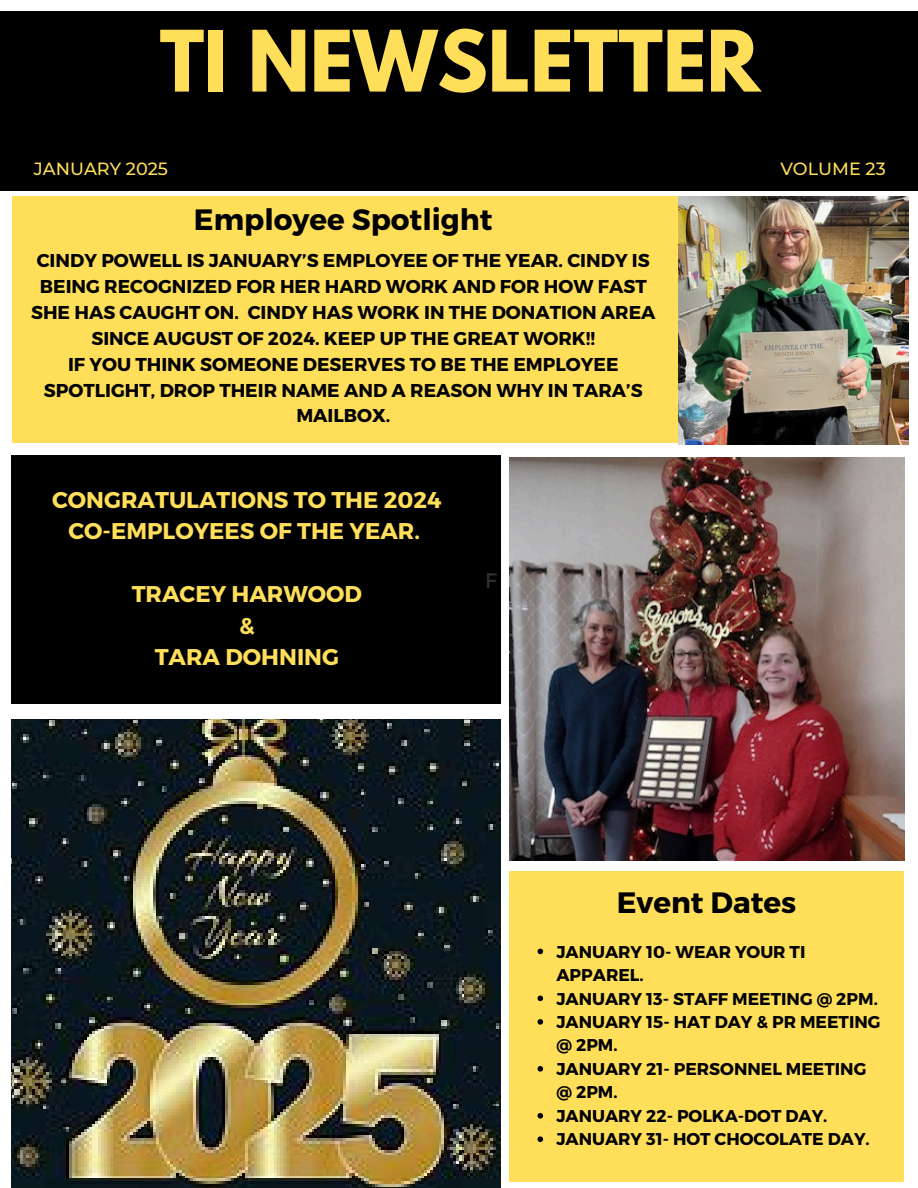
<style>
.page{position:relative;width:918px;height:1188px;background:#fff}
.page>*{position:absolute;margin:0;border:0;box-sizing:border-box;transform-origin:0 0}
.t1{font:700 75px "League Spartan";color:#ffde59}
.t2{font:700 29.4px "Montserrat";color:#000}
.t3{font:700 22.8px/31.5px "Montserrat";color:#ffde59;text-align:center}
.t4{font:21px "Montserrat";color:#322e2c}
.t5{font:700 18.6px/25.8px "Montserrat";color:#000;text-align:center}
.t6{font:500 17.7px "Montserrat";color:#ffde59}
.t7{font:700 17.1px/23.5px "Montserrat";color:#000}
</style>
<div class="page">
<div style="left:12px;top:196px;width:896px;height:247px;background:#ffde59"></div>
<div style="left:0;top:11px;width:918px;height:179px;background:#000"></div>
<div style="left:509px;top:871px;width:395px;height:310px;background:#ffde59"></div>
<img style="left:679px;top:196px;width:229px;height:249px">
<div style="left:12px;top:455px;width:489px;height:249px;background:#000"></div>
<img style="left:12px;top:719px;width:489px;height:469px">
<img style="left:509px;top:457px;width:395px;height:403px">
<svg style="left:538px;top:949px;width:5px;height:5px"></svg>
<svg style="left:538px;top:996px;width:5px;height:5px"></svg>
<svg style="left:538px;top:1019px;width:5px;height:6px"></svg>
<svg style="left:538px;top:1066px;width:5px;height:6px"></svg>
<svg style="left:538px;top:1113px;width:5px;height:6px"></svg>
<svg style="left:538px;top:1136px;width:5px;height:6px"></svg>
<p class="t1" style="left:160px;top:24px;width:602px">TI NEWSLETTER</p>
<h4 class="t6" style="left:34px;top:158px;width:136px">JANUARY 2025</h4>
<h4 class="t6" style="left:780px;top:158px;width:107px">VOLUME 23</h4>
<h2 class="t2" style="left:194px;top:201px;width:300px">Employee Spotlight</h2>
<p class="t5" style="left:31px;top:247px;width:626px">CINDY POWELL IS JANUARY’S EMPLOYEE OF THE YEAR. CINDY IS BEING RECOGNIZED FOR HER HARD WORK AND FOR HOW FAST SHE HAS CAUGHT ON. CINDY HAS WORK IN THE DONATION AREA SINCE AUGUST OF 2024. KEEP UP THE GREAT WORK!!<br>IF YOU THINK SOMEONE DESERVES TO BE THE EMPLOYEE SPOTLIGHT, DROP THEIR NAME AND A REASON WHY IN TARA’S MAILBOX.</p>
<p class="t3" style="left:52px;top:483px;width:391px">CONGRATULATIONS TO THE 2024<br>CO-EMPLOYEES OF THE YEAR.</p>
<p class="t3" style="left:132px;top:577px;width:232px">TRACEY HARWOOD &amp;<br>TARA DOHNING</p>
<h1 class="t4" style="left:485px;top:567px;width:14px">F</h1>
<h4 class="t2" style="left:617px;top:884px;width:181px">Event Dates</h4>
<p class="t7" style="left:557px;top:939px;width:250px">JANUARY 10- WEAR YOUR TI<br>APPAREL.</p>
<h3 class="t7" style="left:557px;top:986px;width:323px">JANUARY 13- STAFF MEETING @ 2PM.</h3>
<h3 class="t7" style="left:557px;top:1009px;width:326px">JANUARY 15- HAT DAY &amp; PR MEETING @ 2PM.</h3>
<p class="t7" style="left:557px;top:1056px;width:311px">JANUARY 21- PERSONNEL MEETING @ 2PM.</p>
<p class="t7" style="left:557px;top:1103px;width:272px">JANUARY 22- POLKA-DOT DAY.</p>
<h2 class="t7" style="left:557px;top:1127px;width:315px">JANUARY 31- HOT CHOCOLATE DAY.</h2>
</div>
